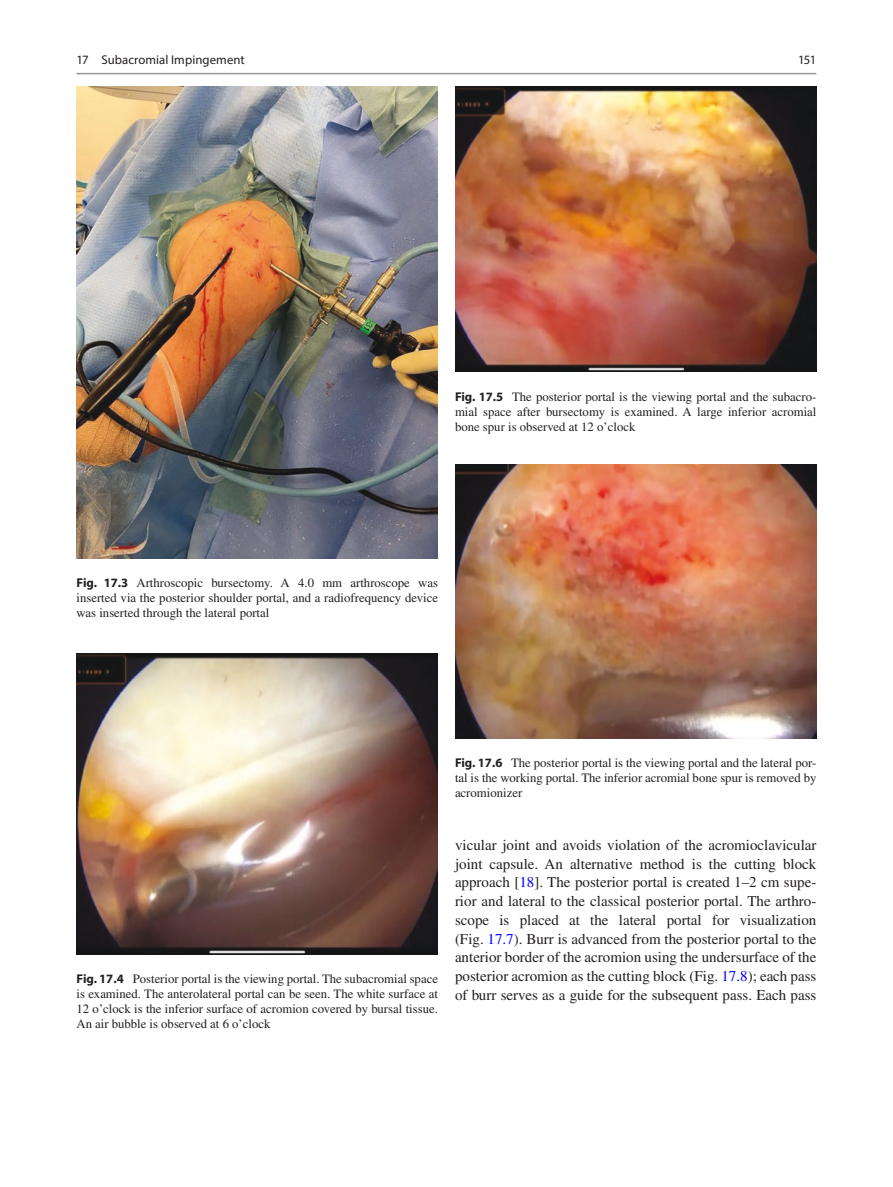
<style>
.page{position:relative;width:893px;height:1187px;background:#fff}
.page>*{position:absolute;margin:0;border:0;box-sizing:border-box;transform-origin:0 0}
.Text{font:15px/18.8px "Times LT Std";color:#231f20;text-align:justify}
.t1{font:12.75px/15px "Times LT Std";color:#231f20;text-align:justify}
.t2{font:12.75px "Myriad Pro";letter-spacing:.005em;color:#231f20}
.s1{font-family:"Myriad Pro";font-weight:700}
.s2{color:#00f}
</style>
<div class="page">
<img style="left:77px;top:87px;width:361px;height:471px">
<img style="left:77px;top:653px;width:361px;height:301px">
<img style="left:455px;top:87px;width:361px;height:285px">
<img style="left:455px;top:464px;width:361px;height:274px">
<hr style="left:77px;top:73px;width:739px;height:1px;background:#939598">
<p class="t2" style="left:77px;top:52px;width:170px">17 Subacromial Impingement</p>
<p class="t2" style="left:798px;top:52px;width:20px">151</p>
<p class="t1" style="left:455px;top:389px;width:363px"><span class="s1">Fig. 17.5</span> The posterior portal is the viewing portal and the subacro&shy;mial space after bursectomy is examined. A large inferior acromial bone spur is observed at 12 o’clock</p>
<p class="t1" style="left:77px;top:575px;width:363px"><span class="s1">Fig. 17.3</span> Arthroscopic bursectomy. A 4.0 mm arthroscope was inserted via the posterior shoulder portal, and a radiofrequency device was inserted through the lateral portal</p>
<p class="t1" style="left:455px;top:755px;width:363px"><span class="s1">Fig. 17.6</span> The posterior portal is the viewing portal and the lateral por&shy;tal is the working portal. The inferior acromial bone spur is removed by acromionizer</p>
<p class="t1" style="left:77px;top:971px;width:363px"><span class="s1">Fig. 17.4</span> Posterior portal is the viewing portal. The subacromial space is examined. The anterolateral portal can be seen. The white surface at 12 o’clock is the inferior surface of acromion covered by bursal tissue.<br>An air bubble is observed at 6 o’clock</p>
<p class="Text" style="left:455px;top:835px;width:363px">vicular joint and avoids violation of the acromioclavicular joint capsule. An alternative method is the cutting block approach [<span class="s2">18</span>]. The posterior portal is created 1–2 cm supe&shy;rior and lateral to the classical posterior portal. The arthro&shy;scope is placed at the lateral portal for visualization (Fig. <span class="s2">17.7</span>). Burr is advanced from the posterior portal to the anterior border of the acromion using the undersurface of the posterior acromion as the cutting block (Fig. <span class="s2">17.8</span>); each pass of burr serves as a guide for the subsequent pass. Each pass</p>
</div>
